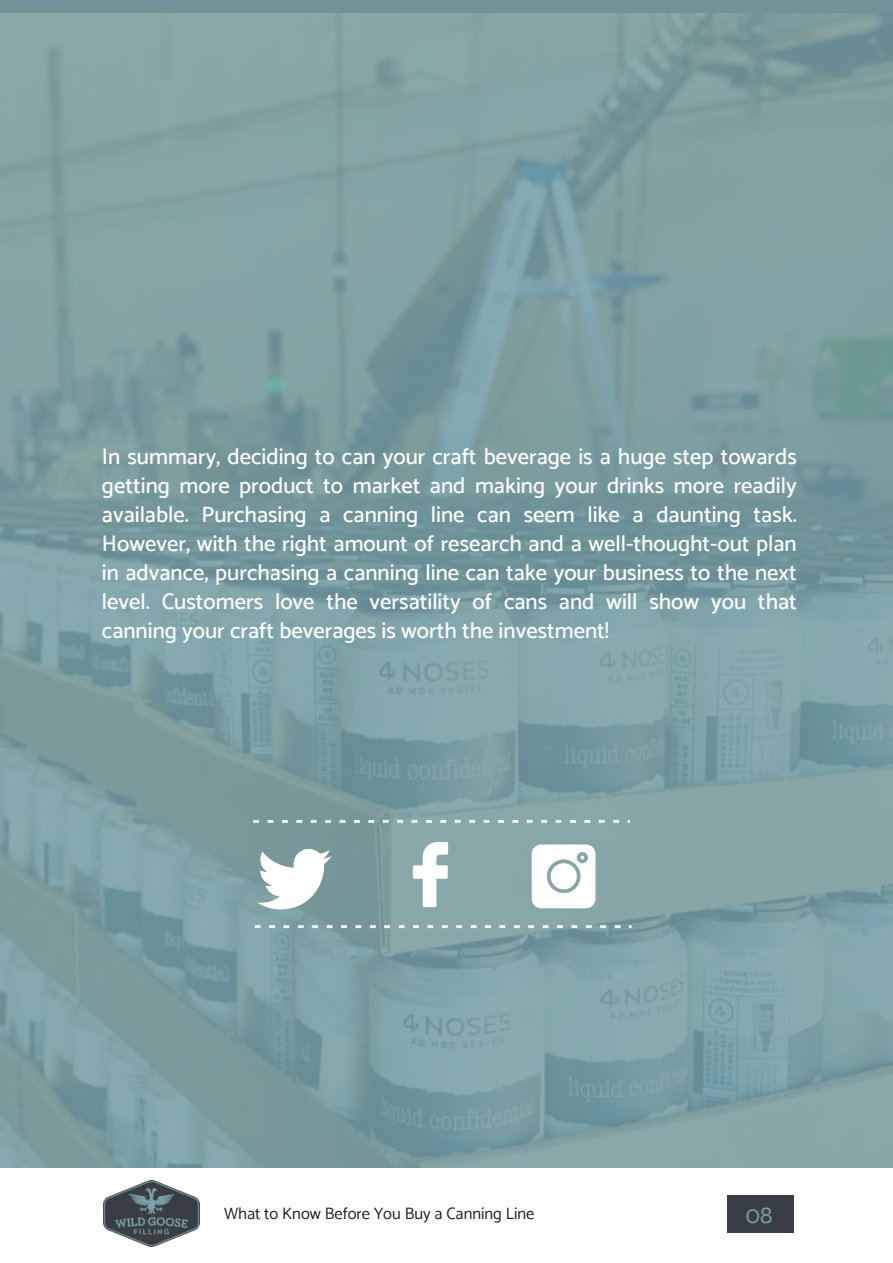
<style>
.page{position:relative;width:893px;height:1263px;background:#fff}
.page>*{position:absolute;margin:0;border:0;box-sizing:border-box;transform-origin:0 0}
.t1{font:24px "Catamaran";color:#78a1a7}
.t2{font:500 22.5px/29px "Catamaran";color:#fff;text-align:justify}
.t3{font:16.5px "Catamaran";color:#231f20}
</style>
<div class="page">
<div style="left:0;top:0;width:893px;height:1167px;background:#78a1a7;opacity:.87"></div>
<div style="left:728px;top:1195px;width:66px;height:37px;background:#393e45"></div>
<img style="left:104px;top:1181px;width:96px;height:66px">
<svg style="left:257px;top:849px;width:75px;height:60px"></svg>
<svg style="left:413px;top:842px;width:35px;height:65px"></svg>
<svg style="left:532px;top:844px;width:63px;height:64px"></svg>
<div style="left:551px;top:863px;width:26px;height:26px;background:#fff;border-radius:50%"></div>
<svg style="left:253px;top:820px;width:377px;height:3px"></svg>
<svg style="left:255px;top:925px;width:376px;height:3px"></svg>
<p class="t2" style="left:102px;top:442px;width:696px">In summary, deciding to can your craft beverage is a huge step towards getting more product to market and making your drinks more readily available. Purchasing a canning line can seem like a daunting task.<br>However, with the right amount of research and a well-thought-out plan in advance, purchasing a canning line can take your business to the next level. Customers love the versatility of cans and will show you that canning your craft beverages is worth the investment!</p>
<p class="t3" style="left:224px;top:1204px;width:312px">What to Know Before You Buy a Canning Line</p>
<p class="t1" style="left:746px;top:1200px;width:28px">08</p>
</div>
